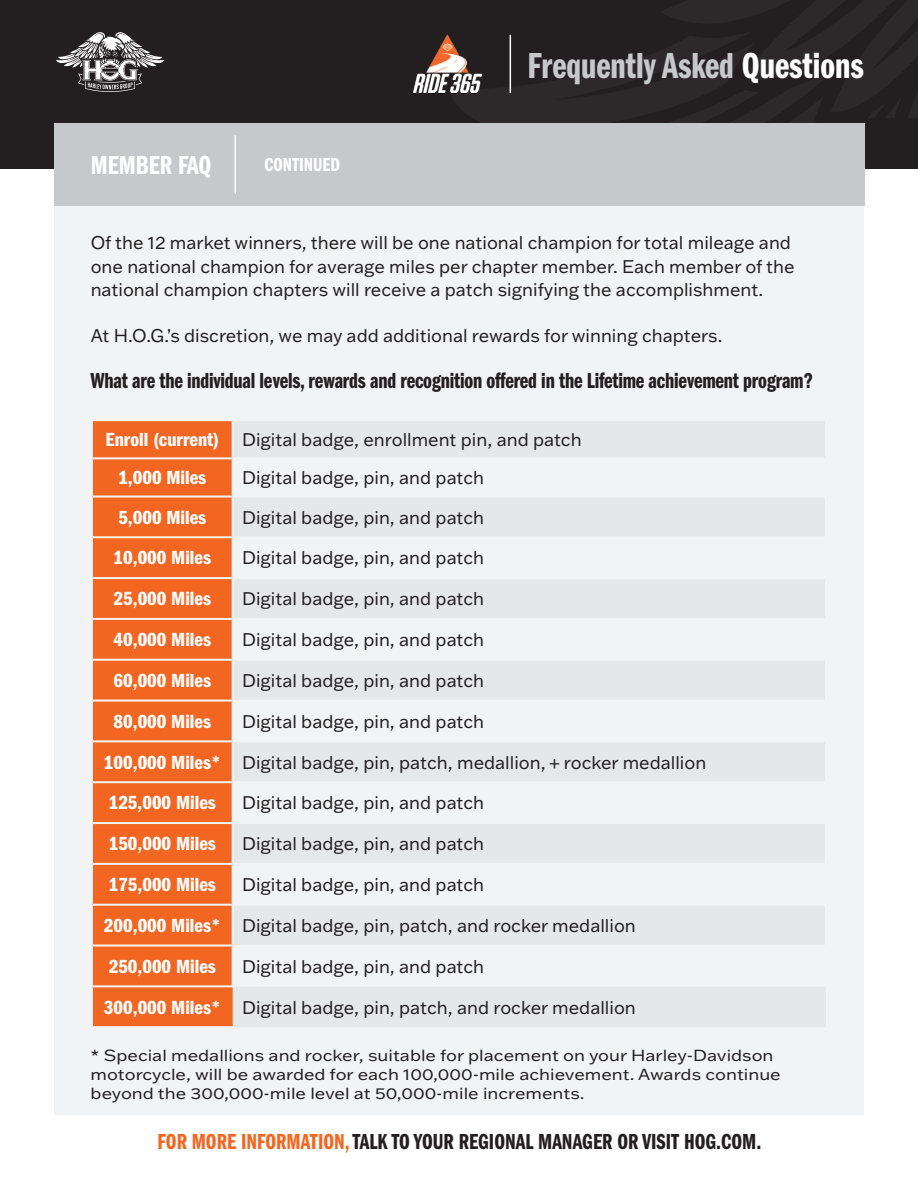
<style>
.page{position:relative;width:918px;height:1188px;background:#fff}
.page>*{position:absolute;margin:0;border:0;box-sizing:border-box;transform-origin:0 0}
.t1{font:37.5px "Franklin Gothic LT Pro Dm Cm";color:#c7c8ca}
.t2{font:27px "Franklin Gothic LT Pro Dm Cm";color:#fff}
.t3{font:22.5px "Franklin Gothic LT Pro Dm Cm";letter-spacing:-.01em;color:#231f20}
.t4{font:19.65px "Franklin Gothic LT Pro Dm Cm";color:#fff;scale:1.14 1}
.t5{font:19.5px "Franklin Gothic LT Pro Dm Cm";color:#fff}
.t6{font:18px/23.2px "Franklin Gothic ATF";color:#231f20}
.t7{font:15.75px/18.9px "Franklin Gothic ATF";color:#231f20;scale:1.14 1}
.s1{color:#fff}
.s2{font-family:"Franklin Gothic LT Pro Dm Cm";font-size:19.65px;color:#fff}
.s3{color:#f36621}
</style>
<div class="page">
<div style="left:0;top:0;width:918px;height:169px;background:#231f20"></div>
<svg style="left:56px;top:32px;width:109px;height:60px"></svg>
<hr style="left:510px;top:35px;width:1px;height:58px;background:#fff">
<img style="left:426px;top:35px;width:43px;height:38px">
<img style="left:414px;top:73px;width:68px;height:20px">
<div style="left:54px;top:174px;width:810px;height:941px;background:#f2f3f4"></div>
<div style="left:93px;top:421px;width:140px;height:605px;background:#f36621"></div>
<div style="left:233px;top:422px;width:593px;height:605px;background:#e6e7e9"></div>
<svg style="left:234px;top:459px;width:591px;height:527px"></svg>
<hr style="left:93px;top:457px;width:140px;height:2px;background:#f2f3f4">
<hr style="left:233px;top:457px;width:592px;height:2px;background:#f2f3f4">
<hr style="left:93px;top:496px;width:140px;height:2px;background:#f2f3f4">
<hr style="left:233px;top:496px;width:592px;height:2px;background:#f2f3f4">
<hr style="left:93px;top:536px;width:140px;height:2px;background:#f2f3f4">
<hr style="left:233px;top:536px;width:592px;height:2px;background:#f2f3f4">
<hr style="left:93px;top:577px;width:140px;height:2px;background:#f2f3f4">
<hr style="left:233px;top:577px;width:592px;height:2px;background:#f2f3f4">
<hr style="left:93px;top:618px;width:140px;height:2px;background:#f2f3f4">
<hr style="left:233px;top:618px;width:592px;height:2px;background:#f2f3f4">
<hr style="left:93px;top:659px;width:140px;height:2px;background:#f2f3f4">
<hr style="left:233px;top:659px;width:592px;height:2px;background:#f2f3f4">
<hr style="left:93px;top:700px;width:140px;height:2px;background:#f2f3f4">
<hr style="left:233px;top:700px;width:592px;height:2px;background:#f2f3f4">
<hr style="left:93px;top:740px;width:140px;height:2px;background:#f2f3f4">
<hr style="left:233px;top:740px;width:592px;height:2px;background:#f2f3f4">
<hr style="left:93px;top:781px;width:140px;height:2px;background:#f2f3f4">
<hr style="left:233px;top:781px;width:592px;height:2px;background:#f2f3f4">
<hr style="left:93px;top:822px;width:140px;height:2px;background:#f2f3f4">
<hr style="left:233px;top:822px;width:592px;height:2px;background:#f2f3f4">
<hr style="left:93px;top:863px;width:140px;height:2px;background:#f2f3f4">
<hr style="left:233px;top:863px;width:592px;height:2px;background:#f2f3f4">
<hr style="left:93px;top:904px;width:140px;height:2px;background:#f2f3f4">
<hr style="left:233px;top:904px;width:592px;height:2px;background:#f2f3f4">
<hr style="left:93px;top:945px;width:140px;height:2px;background:#f2f3f4">
<hr style="left:233px;top:945px;width:592px;height:2px;background:#f2f3f4">
<hr style="left:93px;top:985px;width:141px;height:2px;background:#f2f3f4">
<hr style="left:232px;top:421px;width:2px;height:36px;background:#f2f3f4">
<hr style="left:825px;top:421px;width:2px;height:37px;background:#f2f3f4">
<hr style="left:232px;top:459px;width:2px;height:37px;background:#f2f3f4">
<hr style="left:825px;top:458px;width:2px;height:39px;background:#f2f3f4">
<hr style="left:232px;top:498px;width:2px;height:38px;background:#f2f3f4">
<hr style="left:825px;top:497px;width:2px;height:40px;background:#f2f3f4">
<hr style="left:232px;top:538px;width:2px;height:39px;background:#f2f3f4">
<hr style="left:825px;top:537px;width:2px;height:41px;background:#f2f3f4">
<hr style="left:232px;top:579px;width:2px;height:39px;background:#f2f3f4">
<hr style="left:825px;top:578px;width:2px;height:41px;background:#f2f3f4">
<hr style="left:232px;top:620px;width:2px;height:39px;background:#f2f3f4">
<hr style="left:825px;top:619px;width:2px;height:41px;background:#f2f3f4">
<hr style="left:232px;top:661px;width:2px;height:39px;background:#f2f3f4">
<hr style="left:825px;top:660px;width:2px;height:41px;background:#f2f3f4">
<hr style="left:232px;top:702px;width:2px;height:38px;background:#f2f3f4">
<hr style="left:825px;top:701px;width:2px;height:40px;background:#f2f3f4">
<hr style="left:232px;top:742px;width:2px;height:39px;background:#f2f3f4">
<hr style="left:825px;top:741px;width:2px;height:41px;background:#f2f3f4">
<hr style="left:232px;top:783px;width:2px;height:39px;background:#f2f3f4">
<hr style="left:825px;top:782px;width:2px;height:41px;background:#f2f3f4">
<hr style="left:232px;top:824px;width:2px;height:39px;background:#f2f3f4">
<hr style="left:825px;top:823px;width:2px;height:41px;background:#f2f3f4">
<hr style="left:232px;top:865px;width:2px;height:39px;background:#f2f3f4">
<hr style="left:825px;top:864px;width:2px;height:41px;background:#f2f3f4">
<hr style="left:232px;top:906px;width:2px;height:39px;background:#f2f3f4">
<hr style="left:825px;top:905px;width:2px;height:41px;background:#f2f3f4">
<hr style="left:232px;top:947px;width:2px;height:38px;background:#f2f3f4">
<hr style="left:825px;top:946px;width:2px;height:40px;background:#f2f3f4">
<div style="left:54px;top:123px;width:810px;height:83px;background:#c7c8ca"></div>
<hr style="left:235px;top:135px;width:1px;height:59px;background:#fff">
<h2 class="t2" style="left:91px;top:150px;width:122px">MEMBER FAQ</h2>
<p class="t5" style="left:265px;top:154px;width:77px">CONTINUED</p>
<h1 class="t1" style="left:528px;top:45px;width:338px">Frequently Asked <span class="s1">Questions</span></h1>
<p class="t6" style="left:91px;top:231px;width:705px">Of the 12 market winners, there will be one national champion for total mileage and one national champion for average miles per chapter member. Each member of the national champion chapters will receive a patch signifying the accomplishment.</p>
<p class="t6" style="left:91px;top:324px;width:633px">At H.O.G.’s discretion, we may add additional rewards for winning chapters.</p>
<p class="t3" style="left:91px;top:369px;width:724px">What are the individual levels, rewards and recognition offered in the Lifetime achievement program?</p>
<p class="t6" style="left:105px;top:427px;width:478px"><span class="s2">Enroll (current)</span> Digital badge, enrollment pin, and patch</p>
<p class="t4" style="left:118px;top:467px;width:79px">1,000 Miles</p>
<p class="t6" style="left:242px;top:466px;width:244px">Digital badge, pin, and patch</p>
<p class="t4" style="left:118px;top:506px;width:79px">5,000 Miles</p>
<p class="t6" style="left:242px;top:505px;width:244px">Digital badge, pin, and patch</p>
<p class="t4" style="left:114px;top:547px;width:87px">10,000 Miles</p>
<p class="t6" style="left:242px;top:546px;width:244px">Digital badge, pin, and patch</p>
<p class="t4" style="left:114px;top:588px;width:87px">25,000 Miles</p>
<p class="t6" style="left:242px;top:587px;width:244px">Digital badge, pin, and patch</p>
<p class="t4" style="left:114px;top:629px;width:87px">40,000 Miles</p>
<p class="t6" style="left:242px;top:628px;width:244px">Digital badge, pin, and patch</p>
<p class="t4" style="left:114px;top:670px;width:87px">60,000 Miles</p>
<p class="t6" style="left:242px;top:668px;width:244px">Digital badge, pin, and patch</p>
<p class="t4" style="left:114px;top:710px;width:87px">80,000 Miles</p>
<p class="t6" style="left:242px;top:709px;width:244px">Digital badge, pin, and patch</p>
<p class="t6" style="left:104px;top:750px;width:604px"><span class="s2">100,000 Miles*</span> Digital badge, pin, patch, medallion, + rocker medallion</p>
<p class="t4" style="left:109px;top:792px;width:95px">125,000 Miles</p>
<p class="t6" style="left:242px;top:791px;width:244px">Digital badge, pin, and patch</p>
<p class="t4" style="left:109px;top:833px;width:95px">150,000 Miles</p>
<p class="t6" style="left:242px;top:832px;width:244px">Digital badge, pin, and patch</p>
<p class="t4" style="left:109px;top:874px;width:95px">175,000 Miles</p>
<p class="t6" style="left:242px;top:872px;width:244px">Digital badge, pin, and patch</p>
<p class="t6" style="left:104px;top:913px;width:533px"><span class="s2">200,000 Miles*</span> Digital badge, pin, patch, and rocker medallion</p>
<p class="t4" style="left:109px;top:955px;width:95px">250,000 Miles</p>
<p class="t6" style="left:242px;top:954px;width:244px">Digital badge, pin, and patch</p>
<p class="t6" style="left:104px;top:995px;width:533px"><span class="s2">300,000 Miles*</span> Digital badge, pin, patch, and rocker medallion</p>
<p class="t7" style="left:91px;top:1046px;width:607px">* Special medallions and rocker, suitable for placement on your Harley-Davidson motorcycle, will be awarded for each 100,000-mile achievement. Awards continue beyond the 300,000-mile level at 50,000-mile increments.</p>
<p class="t3" style="left:157px;top:1130px;width:605px"><span class="s3">FOR MORE INFORMATION,</span> TALK TO YOUR REGIONAL MANAGER OR VISIT HOG.COM.</p>
</div>
